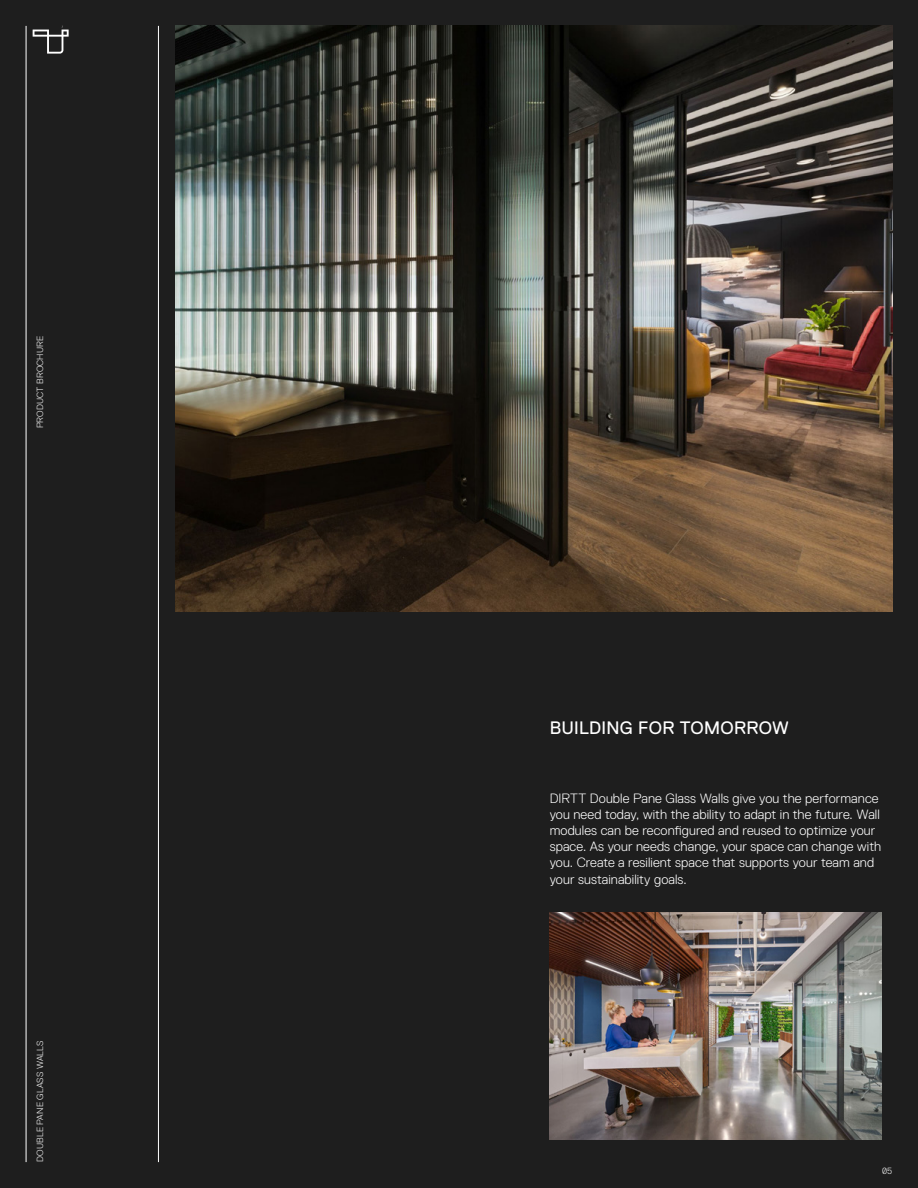
<style>
.page{position:relative;width:918px;height:1188px;background:#1e1e1e}
.page>*{position:absolute;margin:0;border:0;box-sizing:border-box;transform-origin:0 0}
.t1{font:18px "Replica DIRTT";letter-spacing:.015em;color:#fff}
.t2{font:300 13.5px/16.2px "Replica DIRTT";letter-spacing:.005em;color:#fff}
.t3{font:300 9px "Replica DIRTT";letter-spacing:.02em;color:#fff}
</style>
<div class="page">
<svg style="left:33px;top:26px;width:36px;height:28px"></svg>
<hr style="left:158px;top:26px;width:1px;height:1136px;background:#fff">
<hr style="left:26px;top:26px;width:1px;height:1136px;background:#fff">
<img style="left:550px;top:913px;width:331px;height:226px">
<img style="left:175px;top:26px;width:717px;height:586px">
<p class="t3" style="left:35px;top:428px;width:94px;rotate:-90deg">PRODUCT BROCHURE</p>
<p class="t3" style="left:35px;top:1162px;width:123px;rotate:-90deg">DOUBLE PANE GLASS WALLS</p>
<h1 class="t1" style="left:550px;top:717px;width:241px">BUILDING FOR TOMORROW</h1>
<p class="t2" style="left:550px;top:790px;width:333px">DIRTT Double Pane Glass Walls give you the performance you need today, with the ability to adapt in the future. Wall modules can be reconfigured and reused to optimize your space. As your needs change, your space can change with you. Create a resilient space that supports your team and your sustainability goals.</p>
<p class="t3" style="left:882px;top:1166px;width:12px">05</p>
</div>
